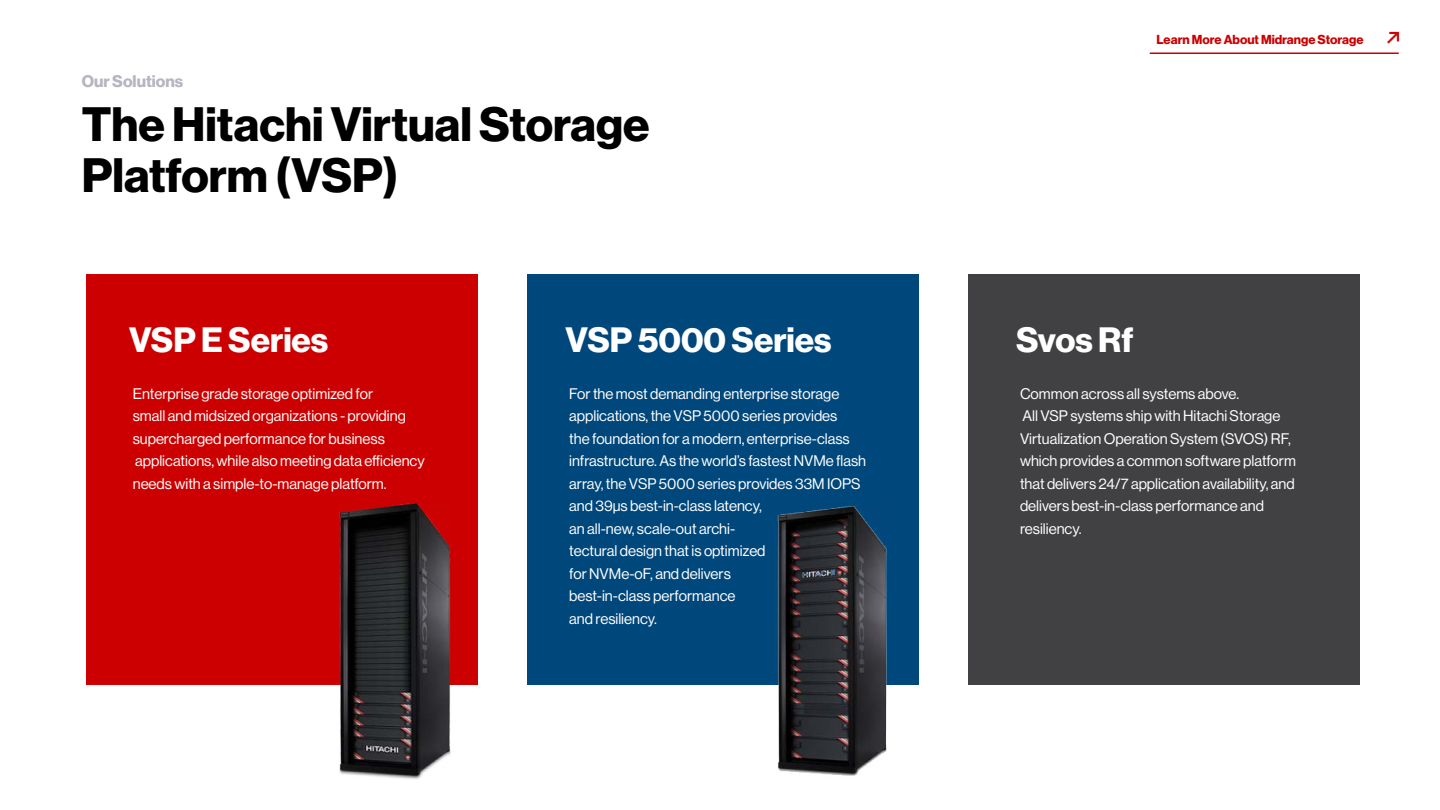
<style>
.page{position:relative;width:1440px;height:810px;background:#fff}
.page>*{position:absolute;margin:0;border:0;box-sizing:border-box;transform-origin:0 0}
.t1{font:47.25px/50.7px "N Haas Grotesk DS Pro 75 Bd";color:#000}
.t2{font:34.5px "N Haas Grotesk DS Pro 75 Bd";color:#fff}
.t3{font:16.5px "N Haas Grotesk DS Pro 75 Bd";color:#b5b6c1}
.t4{font:15px/22.5px "N Haas Grotesk DS Pro 55 Rg";color:#fff}
.t5{font:12.75px "N Haas Grotesk DS Pro 75 Bd";color:#c00}
</style>
<div class="page">
<div style="left:86px;top:274px;width:392px;height:412px;background:#c00"></div>
<div style="left:527px;top:274px;width:392px;height:412px;background:#00477b"></div>
<div style="left:968px;top:274px;width:392px;height:412px;background:#414042"></div>
<img style="left:338px;top:503px;width:114px;height:276px">
<img style="left:775px;top:506px;width:115px;height:270px">
<img style="left:1387px;top:31px;width:13px;height:13px">
<hr style="left:1150px;top:52px;width:249px;height:2px;background:#c00">
<p class="t3" style="left:82px;top:72px;width:103px">Our Solutions</p>
<h1 class="t1" style="left:82px;top:100px;width:569px">The Hitachi Virtual Storage<br>Platform (VSP)</h1>
<p class="t5" style="left:1156px;top:32px;width:209px">Learn More About Midrange Storage</p>
<h2 class="t2" style="left:129px;top:320px;width:201px">VSP E Series</h2>
<h2 class="t2" style="left:565px;top:320px;width:268px">VSP 5000 Series</h2>
<h2 class="t2" style="left:1016px;top:320px;width:119px">Svos Rf</h2>
<p class="t4" style="left:133px;top:382px;width:293px">Enterprise grade storage optimized for<br>small and midsized organizations - providing supercharged performance for business applications, while also meeting data efficiency needs with a simple-to-manage platform.</p>
<p class="t4" style="left:569px;top:382px;width:298px">For the most demanding enterprise storage applications, the VSP 5000 series provides<br>the foundation for a modern, enterprise-class infrastructure. As the world’s fastest NVMe flash array, the VSP 5000 series provides 33M IOPS and 39μs best-in-class latency,<br>an all-new, scale-out archi-<br>tectural design that is optimized<br>for NVMe-oF, and delivers<br>best-in-class performance<br>and resiliency.</p>
<p class="t4" style="left:1020px;top:382px;width:277px">Common across all systems above.<br>All VSP systems ship with Hitachi Storage Virtualization Operation System (SVOS) RF, which provides a common software platform that delivers 24/7 application availability, and delivers best-in-class performance and resiliency.</p>
</div>
